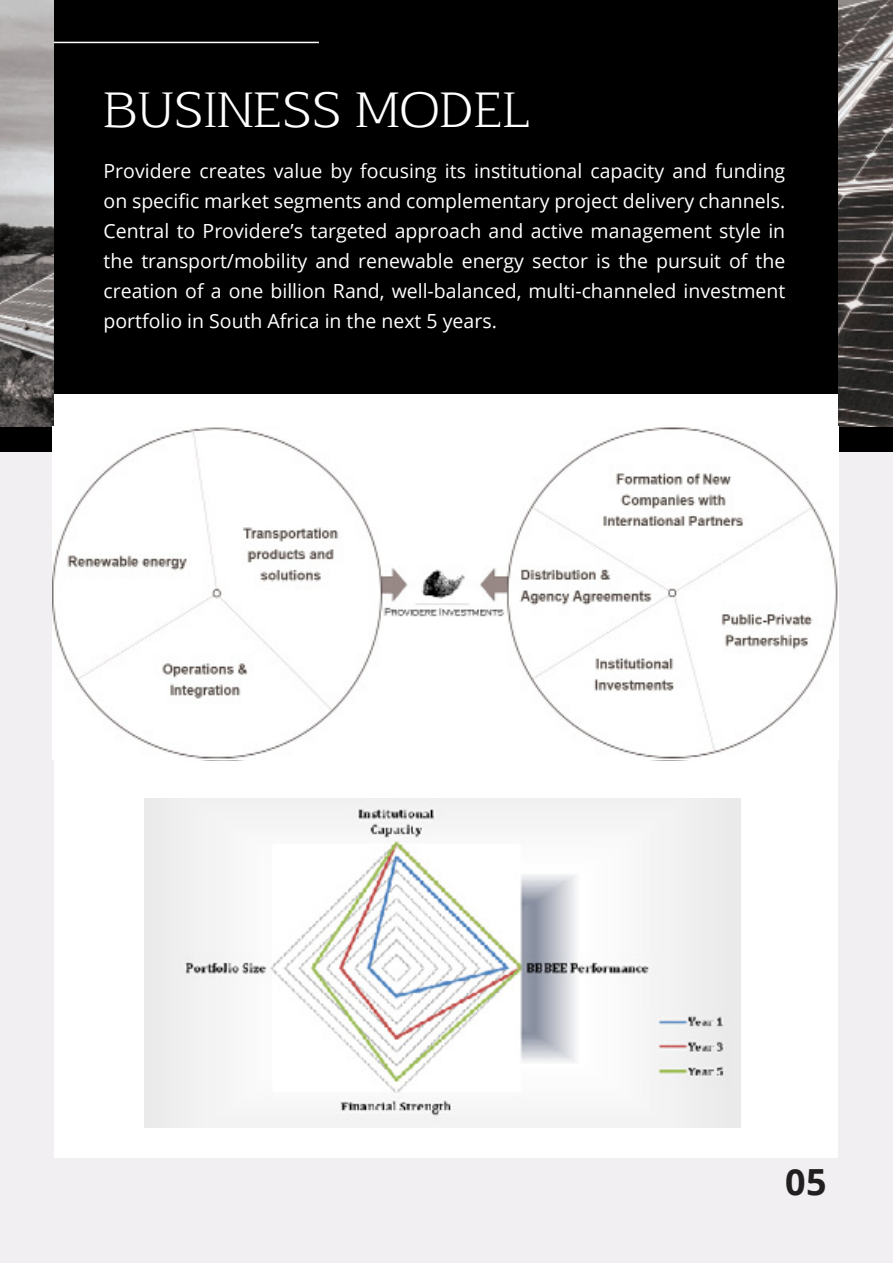
<style>
.page{position:relative;width:893px;height:1263px;background:#f1eff2}
.page>*{position:absolute;margin:0;border:0;box-sizing:border-box;transform-origin:0 0}
.t1{font:48px "Aftaserif";color:#fff}
.t2{font:700 36px "Open Sans";color:#221f20}
.t3{font:19.5px/30px "Open Sans";color:#fff;text-align:justify}
</style>
<div class="page">
<div style="left:0;top:426px;width:893px;height:26px;background:#000"></div>
<img style="left:0;top:0;width:893px;height:426px">
<div style="left:54px;top:359px;width:783px;height:799px;background:#fff"></div>
<img style="left:145px;top:798px;width:595px;height:329px">
<div style="left:54px;top:0;width:783px;height:393px;background:#000"></div>
<hr style="left:54px;top:42px;width:265px;height:1px;background:#fff">
<img style="left:53px;top:426px;width:786px;height:333px">
<h1 class="t1" style="left:104px;top:88px;width:31px">BUSINESS</h1>
<h1 class="t1" style="left:355px;top:88px;width:77px">MODEL</h1>
<p class="t3" style="left:104px;top:156px;width:683px">Providere creates value by focusing its institutional capacity and funding on specific market segments and complementary project delivery channels.<br>Central to Providere’s targeted approach and active management style in the transport/mobility and renewable energy sector is the pursuit of the creation of a one billion Rand, well-balanced, multi-channeled investment portfolio in South Africa in the next 5 years.</p>
<h2 class="t2" style="left:785px;top:1156px;width:43px">05</h2>
</div>
